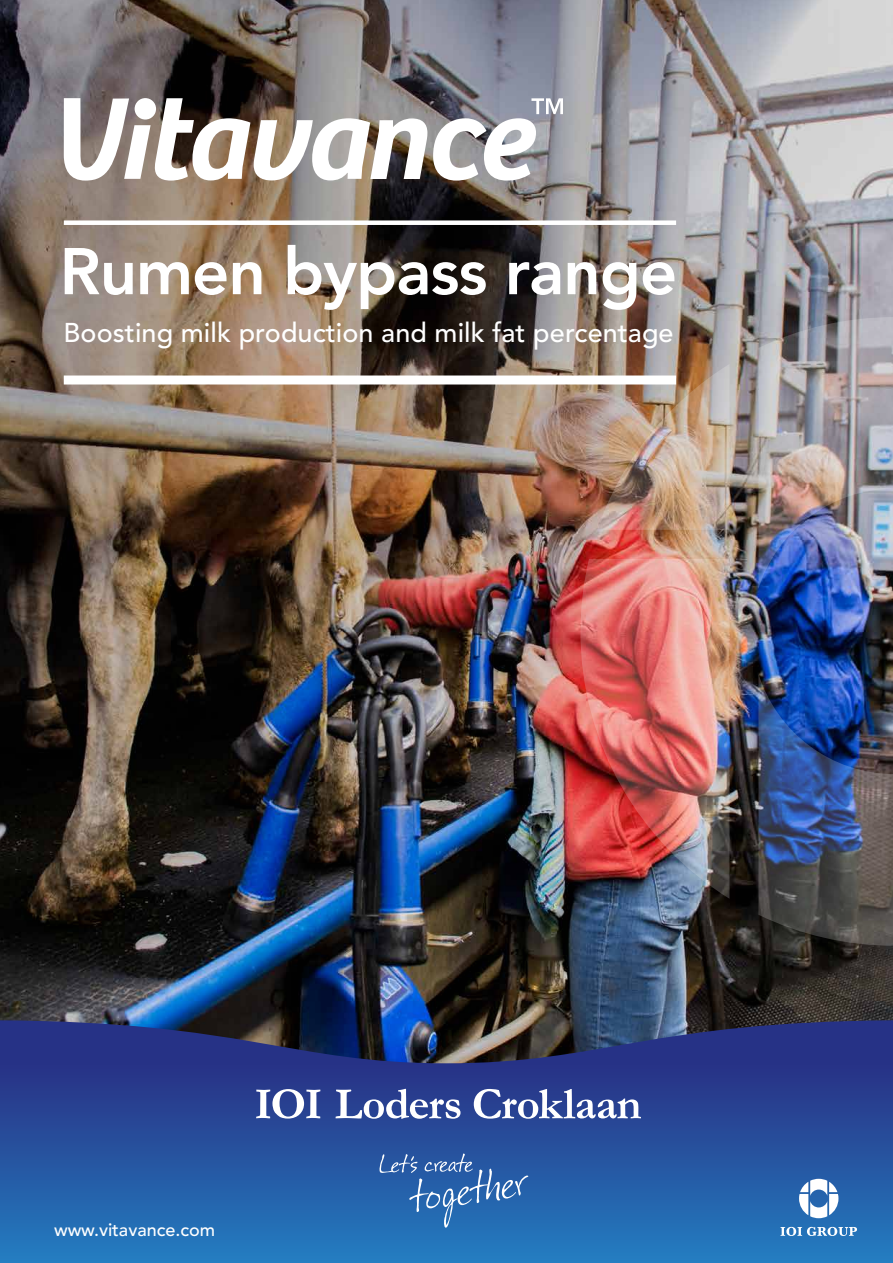
<style>
.page{position:relative;width:893px;height:1263px;background:#fff}
.page>*{position:absolute;margin:0;border:0;box-sizing:border-box;transform-origin:0 0}
.t1{font:800 65.25px "Avenir";letter-spacing:-.015em;color:#fff}
.t2{font:500 27px "Avenir";letter-spacing:.005em;color:#fff}
.t3{font:500 18px "Avenir LT Pro";color:#fff}
</style>
<div class="page">
<img style="left:0;top:0;width:893px;height:1020px">
<svg style="left:0;top:1020px;width:893px;height:243px;background:#275098"></svg>
<svg style="left:379px;top:1153px;width:149px;height:74px;background:#396fb2"></svg>
<svg style="left:256px;top:1089px;width:64px;height:29px"></svg>
<svg style="left:336px;top:1089px;width:124px;height:30px"></svg>
<svg style="left:474px;top:1089px;width:167px;height:30px"></svg>
<svg style="left:799px;top:1179px;width:39px;height:39px"></svg>
<svg style="left:780px;top:1227px;width:77px;height:9px"></svg>
<img style="left:580px;top:317px;width:313px;height:629px">
<div style="left:64px;top:220px;width:612px;height:5px;background:#fff"></div>
<div style="left:64px;top:375px;width:612px;height:9px;background:#fff"></div>
<svg style="left:64px;top:98px;width:363px;height:83px"></svg>
<div style="left:135px;top:98px;width:21px;height:22px;background:#fff;border-radius:50%"></div>
<svg style="left:433px;top:98px;width:129px;height:83px"></svg>
<h1 class="t1" style="left:60px;top:233px;width:619px">Rumen bypass range</h1>
<p class="t2" style="left:64px;top:317px;width:612px">Boosting milk production and milk fat percentage</p>
<p class="t3" style="left:54px;top:1219px;width:163px">www.vitavance.com</p>
</div>
